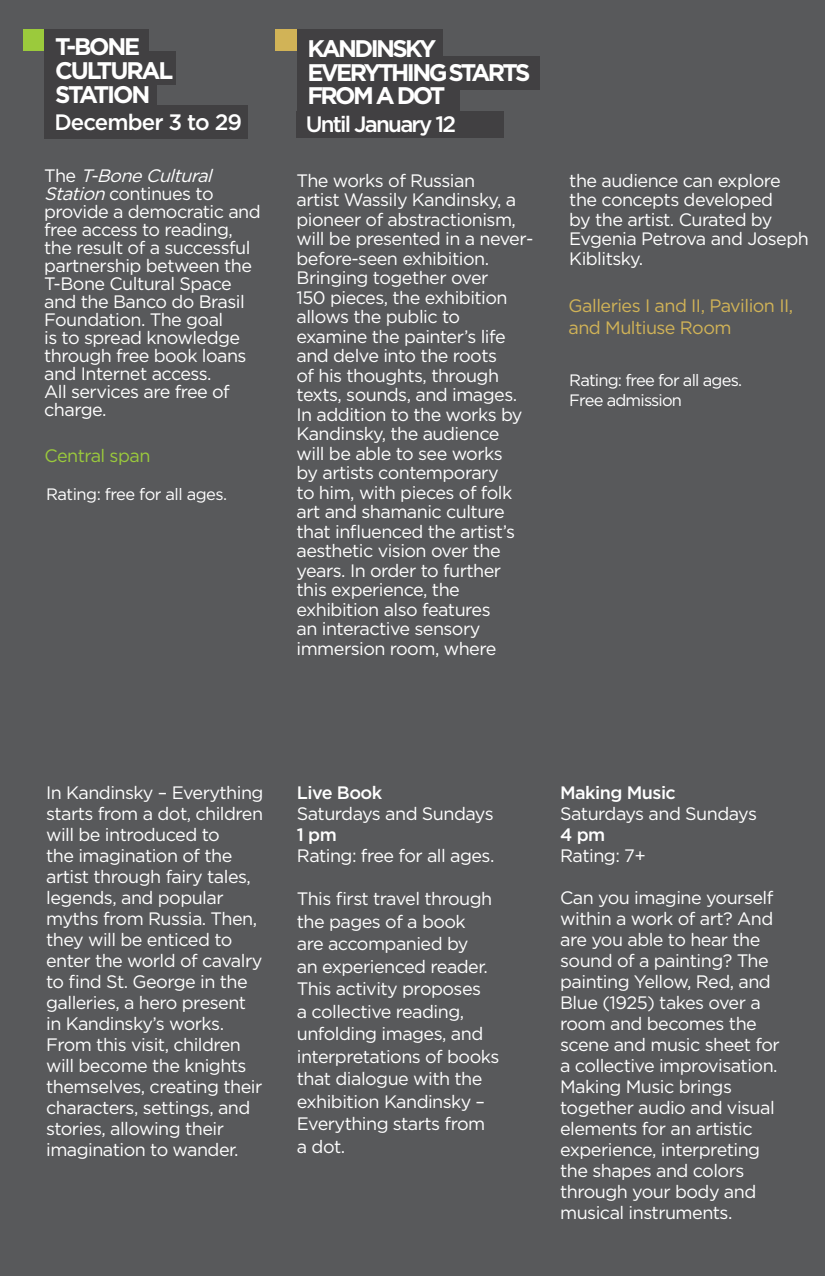
<style>
.page{position:relative;width:825px;height:1276px;background:#58595b}
.page>*{position:absolute;margin:0;border:0;box-sizing:border-box;transform-origin:0 0}
.t1{font:700 24px/23.7px "Gotham";letter-spacing:-.11em;color:#fff}
.t2{font:700 24px/23.7px "Gotham";letter-spacing:-.09em;color:#fff}
.t3{font:500 22.2px "Gotham";letter-spacing:-.08em;color:#fff}
.t4{font:500 22.2px "Gotham";letter-spacing:-.04em;color:#fff}
.t5{font:18px/21px "Gotham";letter-spacing:-.03em;color:#fff}
.t6{font:18px/22.5px "Gotham";letter-spacing:-.03em;color:#d1b357}
.t7{font:500 18px "Gotham";letter-spacing:-.03em;color:#fff}
.t8{font:18px "Gotham";letter-spacing:-.03em;color:#9bca3c}
.t9{font:16.5px/19.5px "Gotham";letter-spacing:-.05em;color:#fff}
.t10{font:16.5px "Gotham";letter-spacing:-.03em;color:#fff}
.s1{font-style:italic}
</style>
<div class="page">
<hr style="left:824px;top:0;width:1px;height:1276px;background:#b1b3b6">
<svg style="left:23px;top:30px;width:22px;height:21px"></svg>
<div style="left:297px;top:30px;width:145px;height:33px;background:#414042"></div>
<div style="left:297px;top:56px;width:242px;height:34px;background:#414042"></div>
<div style="left:297px;top:80px;width:162px;height:33px;background:#414042"></div>
<div style="left:45px;top:30px;width:104px;height:33px;background:#414042"></div>
<div style="left:44px;top:51px;width:132px;height:33px;background:#414042"></div>
<div style="left:45px;top:73px;width:112px;height:34px;background:#414042"></div>
<div style="left:296px;top:111px;width:208px;height:27px;background:#414042"></div>
<div style="left:45px;top:105px;width:203px;height:34px;background:#414042"></div>
<svg style="left:275px;top:30px;width:22px;height:21px"></svg>
<h1 class="t2" style="left:55px;top:35px;width:120px">T-BONE<br>CULTURAL<br>STATION</h1>
<p class="t4" style="left:54px;top:109px;width:189px">December 3 to 29</p>
<p class="t3" style="left:306px;top:111px;width:152px">Until January 12</p>
<h1 class="t1" style="left:307px;top:36px;width:224px">KANDINSKY<br>EVERYTHING STARTS<br>FROM A DOT</h1>
<p class="t5" style="left:44px;top:167px;width:218px;line-height:18px">T h e <span class="s1">T-BoneCultural<br>Station</span>continues to provide a democratic and free access to reading, the result of a successful partnership between the<br>T-Bone Cultural Space and the Banco do Brasil<br>Foundation. The goal<br>is to spread knowledge through free book loans and Internet access.<br>All services are free of charge.</p>
<p class="t8" style="left:44px;top:446px;width:108px">Central span</p>
<p class="t10" style="left:46px;top:485px;width:183px">Rating: free for all ages.</p>
<p class="t5" style="left:297px;top:170px;width:238px;line-height:19.5px">The works of Russian<br>artist Wassily Kandinsky, a pioneer of abstractionism, will be presented in a never&shy;before-seen exhibition.<br>Bringing together over<br>150 pieces, the exhibition allows the public to examine the painter’s life and delve into the roots<br>of his thoughts, through texts, sounds, and images.<br>In addition to the works by<br>Kandinsky, the audience<br>will be able to see works<br>by artists contemporary<br>to him, with pieces of folk art and shamanic culture that influenced the artist’s aesthetic vision over the years. In order to further this experience, the exhibition also features<br>an interactive sensory immersion room, where</p>
<p class="t5" style="left:569px;top:170px;width:241px;line-height:19.5px">the audience can explore the concepts developed<br>by the artist. Curated by<br>Evgenia Petrova and Joseph<br>Kiblitsky.</p>
<p class="t6" style="left:568px;top:294px;width:226px">Galleries I and II, Pavilion II, and Multiuse Room</p>
<p class="t9" style="left:569px;top:370px;width:174px">Rating: free for all ages.<br>Free admission</p>
<p class="t5" style="left:46px;top:781px;width:219px">In Kandinsky – Everything starts from a dot, children will be introduced to<br>the imagination of the artist through fairy tales, legends, and popular myths from Russia. Then, they will be enticed to enter the world of cavalry to find St. George in the galleries, a hero present in Kandinsky’s works.<br>From this visit, children will become the knights themselves, creating their characters, settings, and stories, allowing their imagination to wander.</p>
<p class="t7" style="left:297px;top:782px;width:87px">Live Book</p>
<p class="t5" style="left:297px;top:802px;width:198px">Saturdays and Sundays</p>
<p class="t7" style="left:297px;top:824px;width:42px">1 pm</p>
<p class="t5" style="left:297px;top:844px;width:199px">Rating: free for all ages.</p>
<p class="t5" style="left:297px;top:887px;width:204px;line-height:22.5px">This first travel through the pages of a book<br>are accompanied by<br>an experienced reader.<br>This activity proposes<br>a collective reading, unfolding images, and interpretations of books that dialogue with the exhibition Kandinsky –<br>Everything starts from a dot.</p>
<p class="t7" style="left:560px;top:782px;width:117px">Making Music</p>
<p class="t5" style="left:560px;top:802px;width:198px">Saturdays and Sundays</p>
<p class="t7" style="left:560px;top:824px;width:47px">4 pm</p>
<p class="t5" style="left:560px;top:844px;width:87px">Rating: 7+</p>
<p class="t5" style="left:560px;top:886px;width:221px">Can you imagine yourself within a work of art? And are you able to hear the sound of a painting? The painting Yellow, Red, and<br>Blue (1925) takes over a room and becomes the scene and music sheet for a collective improvisation.<br>Making Music brings together audio and visual elements for an artistic experience, interpreting the shapes and colors through your body and musical instruments.</p>
</div>
